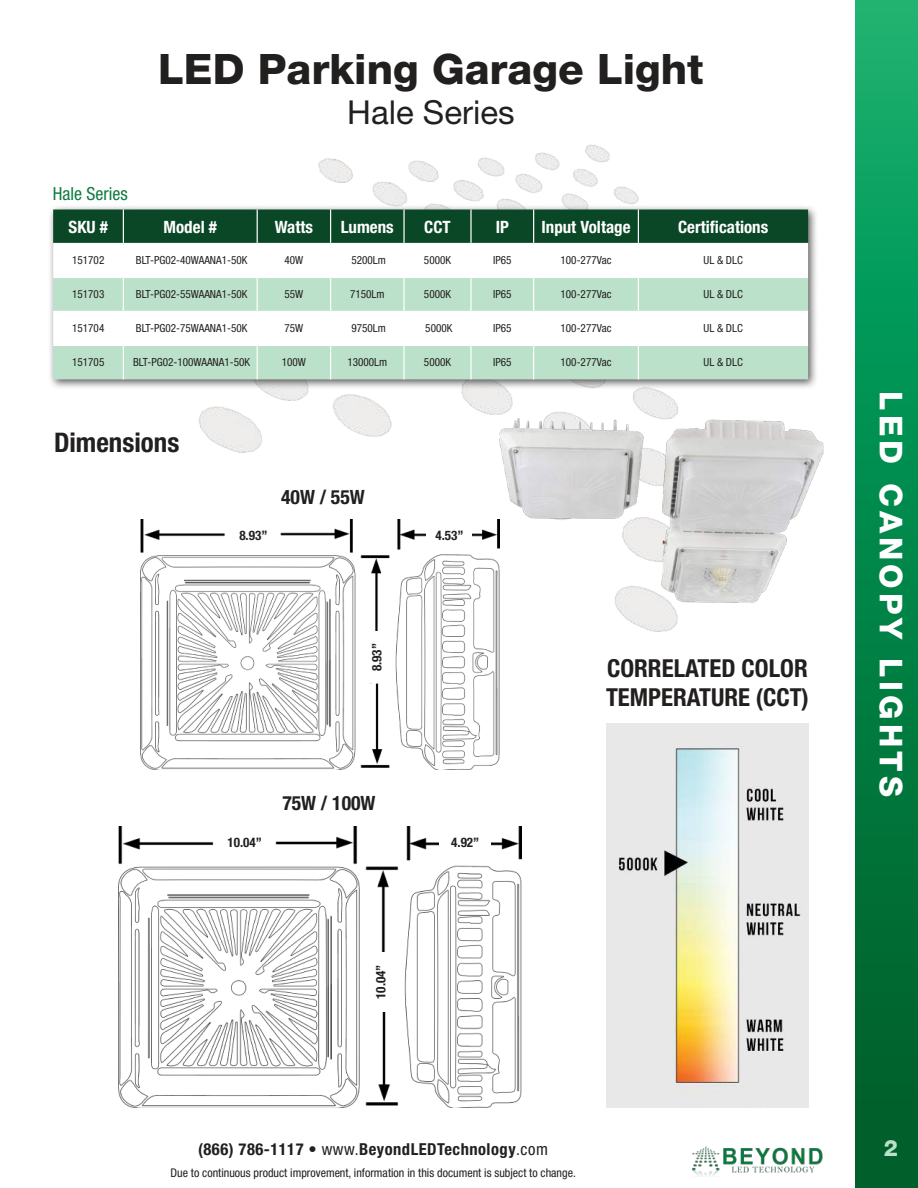
<style>
.page{position:relative;width:918px;height:1188px;background:#fff}
.page>*{position:absolute;margin:0;border:0;box-sizing:border-box;transform-origin:0 0}
.t1{font:800 42px "Helvetica Neue LT Std";color:#221f1f}
.t2{font:33px "Helvetica Neue LT Pro";color:#221f1f}
.t3{font:800 31.5px "Helvetica Neue LT Std";letter-spacing:.13em;color:#fff}
.t4{font:700 condensed 27px "Helvetica Neue LT Std";color:#221f1f}
.t5{font:700 condensed 24.75px/29.7px "Helvetica Neue LT Std";color:#221f1f}
.t6{font:800 22.5px "Helvetica Neue LT Std";color:#bbe1ca}
.t7{font:700 condensed 19.65px "Helvetica Neue LT Std";color:#221f1f}
.t8{font:condensed 18px "Helvetica Neue LT Pro";color:#0e7b41}
.t9{font:700 condensed 16.95px "Helvetica Neue LT Std";color:#fff}
.t10{font:700 condensed 16.5px "Helvetica Neue LT Std";letter-spacing:.03em;color:#221f1f}
.t11{font:700 condensed 13.2px "Helvetica Neue LT Std";color:#221f1f}
.t12{font:condensed 12px "Helvetica Neue LT Pro";color:#221f1f}
.t13{font:condensed 11.25px "Helvetica Neue LT Pro";color:#221f1f}
.s1{font-family:"Helvetica Neue LT Pro";font-weight:400}
</style>
<div class="page">
<img style="left:855px;top:0;width:63px;height:1188px">
<img style="left:692px;top:1146px;width:131px;height:31px">
<img style="left:198px;top:145px;width:557px;height:487px">
<img style="left:606px;top:723px;width:203px;height:384px">
<div style="left:48px;top:204px;width:771px;height:186px;background:#221f1f;opacity:.75"></div>
<div style="left:53px;top:210px;width:755px;height:33px;background:#0a4726"></div>
<svg style="left:53px;top:244px;width:755px;height:33px"></svg>
<svg style="left:53px;top:278px;width:755px;height:101px;fill:#bbe1ca"></svg>
<hr style="left:638px;top:210px;width:1px;height:33px;background:#fff">
<hr style="left:533px;top:210px;width:1px;height:33px;background:#fff">
<hr style="left:470px;top:210px;width:2px;height:33px;background:#fff">
<hr style="left:403px;top:210px;width:2px;height:33px;background:#fff">
<hr style="left:330px;top:210px;width:1px;height:33px;background:#fff">
<hr style="left:257px;top:210px;width:1px;height:33px;background:#fff">
<hr style="left:123px;top:210px;width:1px;height:33px;background:#fff">
<hr style="left:53px;top:243px;width:70px;height:1px;background:#fff">
<hr style="left:123px;top:243px;width:134px;height:1px;background:#fff">
<hr style="left:257px;top:243px;width:74px;height:1px;background:#fff">
<hr style="left:331px;top:243px;width:73px;height:1px;background:#fff">
<hr style="left:404px;top:243px;width:67px;height:1px;background:#fff">
<hr style="left:471px;top:243px;width:63px;height:1px;background:#fff">
<hr style="left:534px;top:243px;width:104px;height:1px;background:#fff">
<hr style="left:638px;top:243px;width:170px;height:1px;background:#fff">
<hr style="left:53px;top:277px;width:70px;height:1px;background:#fff">
<hr style="left:123px;top:277px;width:134px;height:1px;background:#fff">
<hr style="left:257px;top:277px;width:74px;height:1px;background:#fff">
<hr style="left:331px;top:277px;width:73px;height:1px;background:#fff">
<hr style="left:404px;top:277px;width:67px;height:1px;background:#fff">
<hr style="left:471px;top:277px;width:63px;height:1px;background:#fff">
<hr style="left:534px;top:277px;width:104px;height:1px;background:#fff">
<hr style="left:638px;top:277px;width:170px;height:1px;background:#fff">
<hr style="left:53px;top:311px;width:70px;height:1px;background:#fff">
<hr style="left:123px;top:311px;width:134px;height:1px;background:#fff">
<hr style="left:257px;top:311px;width:74px;height:1px;background:#fff">
<hr style="left:331px;top:311px;width:73px;height:1px;background:#fff">
<hr style="left:404px;top:311px;width:67px;height:1px;background:#fff">
<hr style="left:471px;top:311px;width:63px;height:1px;background:#fff">
<hr style="left:534px;top:311px;width:104px;height:1px;background:#fff">
<hr style="left:638px;top:311px;width:170px;height:1px;background:#fff">
<hr style="left:53px;top:345px;width:70px;height:1px;background:#fff">
<hr style="left:123px;top:345px;width:134px;height:1px;background:#fff">
<hr style="left:257px;top:345px;width:74px;height:1px;background:#fff">
<hr style="left:331px;top:345px;width:73px;height:1px;background:#fff">
<hr style="left:404px;top:345px;width:67px;height:1px;background:#fff">
<hr style="left:471px;top:345px;width:63px;height:1px;background:#fff">
<hr style="left:534px;top:345px;width:104px;height:1px;background:#fff">
<hr style="left:638px;top:345px;width:170px;height:1px;background:#fff">
<hr style="left:123px;top:244px;width:1px;height:33px;background:#fff">
<hr style="left:257px;top:244px;width:1px;height:33px;background:#fff">
<hr style="left:330px;top:244px;width:1px;height:33px;background:#fff">
<hr style="left:403px;top:244px;width:2px;height:33px;background:#fff">
<hr style="left:470px;top:244px;width:2px;height:33px;background:#fff">
<hr style="left:533px;top:244px;width:1px;height:33px;background:#fff">
<hr style="left:638px;top:244px;width:1px;height:33px;background:#fff">
<hr style="left:123px;top:278px;width:1px;height:33px;background:#fff">
<hr style="left:257px;top:278px;width:1px;height:33px;background:#fff">
<hr style="left:330px;top:278px;width:1px;height:33px;background:#fff">
<hr style="left:403px;top:278px;width:2px;height:33px;background:#fff">
<hr style="left:470px;top:278px;width:2px;height:33px;background:#fff">
<hr style="left:533px;top:278px;width:1px;height:33px;background:#fff">
<hr style="left:638px;top:278px;width:1px;height:33px;background:#fff">
<hr style="left:123px;top:312px;width:1px;height:33px;background:#fff">
<hr style="left:257px;top:312px;width:1px;height:33px;background:#fff">
<hr style="left:330px;top:312px;width:1px;height:33px;background:#fff">
<hr style="left:403px;top:312px;width:2px;height:33px;background:#fff">
<hr style="left:470px;top:312px;width:2px;height:33px;background:#fff">
<hr style="left:533px;top:312px;width:1px;height:33px;background:#fff">
<hr style="left:638px;top:312px;width:1px;height:33px;background:#fff">
<hr style="left:123px;top:346px;width:1px;height:33px;background:#fff">
<hr style="left:257px;top:346px;width:1px;height:33px;background:#fff">
<hr style="left:330px;top:346px;width:1px;height:33px;background:#fff">
<hr style="left:403px;top:346px;width:2px;height:33px;background:#fff">
<hr style="left:470px;top:346px;width:2px;height:33px;background:#fff">
<hr style="left:533px;top:346px;width:1px;height:33px;background:#fff">
<hr style="left:638px;top:346px;width:1px;height:33px;background:#fff">
<img style="left:118px;top:826px;width:404px;height:281px">
<div style="left:439px;top:828px;width:52px;height:29px;background:#fff"></div>
<div style="left:215px;top:828px;width:59px;height:29px;background:#fff"></div>
<div style="left:366px;top:953px;width:30px;height:59px;background:#fff"></div>
<img style="left:141px;top:520px;width:359px;height:250px">
<div style="left:427px;top:520px;width:45px;height:30px;background:#fff"></div>
<div style="left:227px;top:520px;width:52px;height:30px;background:#fff"></div>
<div style="left:362px;top:632px;width:30px;height:51px;background:#fff"></div>
<img style="left:500px;top:418px;width:324px;height:184px">
<h3 class="t8" style="left:53px;top:187px;width:76px">Hale Series</h3>
<h1 class="t1" style="left:158px;top:53px;width:547px">LED Parking Garage Light</h1>
<h2 class="t2" style="left:347px;top:99px;width:169px">Hale Series</h2>
<h3 class="t9" style="left:69px;top:220px;width:41px">SKU #</h3>
<h3 class="t9" style="left:164px;top:220px;width:55px">Model #</h3>
<h3 class="t9" style="left:275px;top:220px;width:40px">Watts</h3>
<h3 class="t9" style="left:341px;top:220px;width:55px">Lumens</h3>
<h3 class="t9" style="left:424px;top:220px;width:28px">CCT</h3>
<h3 class="t9" style="left:496px;top:220px;width:15px">IP</h3>
<h3 class="t9" style="left:541px;top:220px;width:91px">Input Voltage</h3>
<h3 class="t9" style="left:678px;top:220px;width:92px">Certifications</h3>
<p class="t13" style="left:72px;top:256px;width:34px">151702</p>
<p class="t13" style="left:136px;top:256px;width:113px">BLT-PG02-40WAANA1-50K</p>
<p class="t13" style="left:284px;top:256px;width:20px">40W</p>
<p class="t13" style="left:351px;top:256px;width:36px">5200Lm</p>
<p class="t13" style="left:424px;top:256px;width:29px">5000K</p>
<p class="t13" style="left:493px;top:256px;width:20px">IP65</p>
<p class="t13" style="left:561px;top:256px;width:52px">100-277Vac</p>
<p class="t13" style="left:704px;top:256px;width:41px">UL &amp; DLC</p>
<p class="t13" style="left:72px;top:290px;width:34px">151703</p>
<p class="t13" style="left:136px;top:290px;width:113px">BLT-PG02-55WAANA1-50K</p>
<p class="t13" style="left:284px;top:290px;width:20px">55W</p>
<p class="t13" style="left:350px;top:290px;width:36px">7150Lm</p>
<p class="t13" style="left:424px;top:290px;width:29px">5000K</p>
<p class="t13" style="left:493px;top:290px;width:20px">IP65</p>
<p class="t13" style="left:561px;top:290px;width:52px">100-277Vac</p>
<p class="t13" style="left:704px;top:290px;width:41px">UL &amp; DLC</p>
<p class="t13" style="left:72px;top:324px;width:34px">151704</p>
<p class="t13" style="left:136px;top:324px;width:113px">BLT-PG02-75WAANA1-50K</p>
<p class="t13" style="left:284px;top:324px;width:20px">75W</p>
<p class="t13" style="left:351px;top:324px;width:36px">9750Lm</p>
<p class="t13" style="left:425px;top:324px;width:29px">5000K</p>
<p class="t13" style="left:493px;top:324px;width:20px">IP65</p>
<p class="t13" style="left:561px;top:324px;width:52px">100-277Vac</p>
<p class="t13" style="left:704px;top:324px;width:41px">UL &amp; DLC</p>
<p class="t13" style="left:72px;top:358px;width:34px">151705</p>
<p class="t13" style="left:133px;top:358px;width:118px">BLT-PG02-100WAANA1-50K</p>
<p class="t13" style="left:282px;top:358px;width:26px">100W</p>
<p class="t13" style="left:347px;top:358px;width:41px">13000Lm</p>
<p class="t13" style="left:424px;top:358px;width:29px">5000K</p>
<p class="t13" style="left:493px;top:358px;width:20px">IP65</p>
<p class="t13" style="left:561px;top:358px;width:52px">100-277Vac</p>
<p class="t13" style="left:704px;top:358px;width:41px">UL &amp; DLC</p>
<h3 class="t4" style="left:54px;top:433px;width:127px">Dimensions</h3>
<h3 class="t7" style="left:281px;top:489px;width:85px">40W / 55W</h3>
<p class="t11" style="left:239px;top:530px;width:30px">8.93”</p>
<p class="t11" style="left:436px;top:530px;width:30px">4.53”</p>
<p class="t11" style="left:372px;top:671px;width:30px;rotate:-90deg">8.93”</p>
<h3 class="t7" style="left:282px;top:796px;width:95px">75W / 100W</h3>
<p class="t11" style="left:228px;top:837px;width:36px">10.04”</p>
<p class="t11" style="left:451px;top:837px;width:30px">4.92”</p>
<p class="t11" style="left:376px;top:999px;width:36px;rotate:-90deg">10.04”</p>
<h3 class="t5" style="left:606px;top:655px;width:204px">CORRELATED COLOR<br>TEMPERATURE (CCT)</h3>
<h3 class="t3" style="left:903px;top:391px;width:407px;rotate:90deg">LED CANOPY LIGHTS</h3>
<h3 class="t10" style="left:198px;top:1143px;width:351px">(866) 786-1117 <span class="s1">• www.</span>BeyondLEDTechnology<span class="s1">.com</span></h3>
<h3 class="t6" style="left:884px;top:1139px;width:16px">2</h3>
<p class="t12" style="left:171px;top:1168px;width:407px">Due to continuous product improvement, information in this document is subject to change.</p>
</div>
